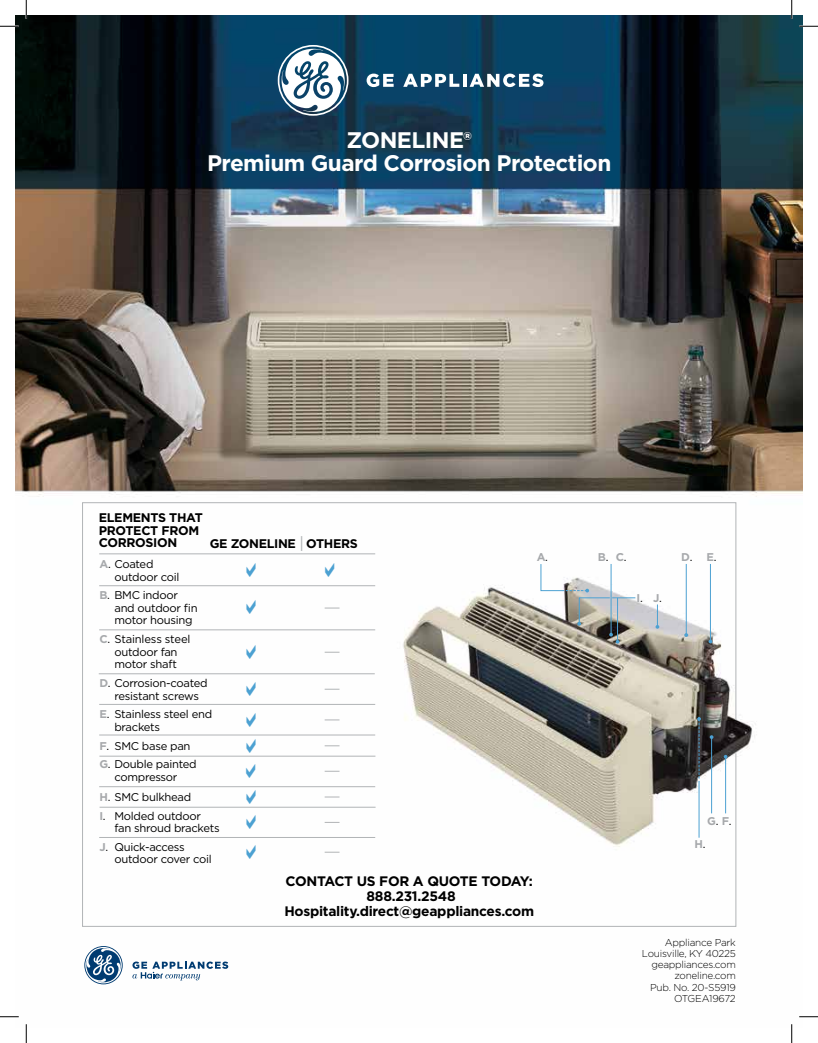
<style>
.page{position:relative;width:818px;height:1043px;background:#fff}
.page>*{position:absolute;margin:0;border:0;box-sizing:border-box;transform-origin:0 0}
.t1{font:700 22.5px/23.8px "Gotham";letter-spacing:-.025em;color:#fff;text-align:center}
.t2{font:700 13.75px/15px "Gotham";letter-spacing:-.02em;color:#000;text-align:center}
.t3{font:700 12.5px/12.5px "Gotham";letter-spacing:-.025em;color:#000}
.t4{font:11.25px/12.5px "Gotham";letter-spacing:-.025em;color:#000}
.t5{font:700 11.25px "Gotham";color:#a7a9ac}
.t6{font:300 10px/11.2px "Gotham";letter-spacing:-.025em;color:#000;text-align:right}
.s1{font-weight:700;color:#a7a9ac}
.s2{font-weight:300;font-size:21.25px;color:#b1b4b6}
.s3{font-weight:400;color:#000}
</style>
<div class="page">
<img style="left:15px;top:15px;width:787px;height:1012px">
<svg style="left:82px;top:502px;width:654px;height:425px"></svg>
<hr style="left:100px;top:807px;width:275px;height:1px;background:#b1b4b6">
<hr style="left:99px;top:837px;width:276px;height:1px;background:#b1b4b6">
<hr style="left:99px;top:553px;width:276px;height:1px;background:#b1b4b6">
<hr style="left:99px;top:585px;width:276px;height:1px;background:#b1b4b6">
<hr style="left:99px;top:629px;width:276px;height:1px;background:#b1b4b6">
<hr style="left:99px;top:673px;width:276px;height:1px;background:#b1b4b6">
<hr style="left:99px;top:704px;width:276px;height:1px;background:#b1b4b6">
<hr style="left:99px;top:755px;width:276px;height:1px;background:#b1b4b6">
<hr style="left:99px;top:734px;width:276px;height:1px;background:#b1b4b6">
<hr style="left:99px;top:786px;width:276px;height:1px;background:#b1b4b6">
<svg style="left:324px;top:652px;width:15px;height:1px"></svg>
<svg style="left:324px;top:607px;width:15px;height:1px"></svg>
<svg style="left:324px;top:689px;width:15px;height:1px"></svg>
<svg style="left:324px;top:719px;width:15px;height:1px"></svg>
<svg style="left:324px;top:745px;width:15px;height:1px"></svg>
<svg style="left:324px;top:796px;width:15px;height:1px"></svg>
<svg style="left:324px;top:822px;width:15px;height:1px"></svg>
<svg style="left:324px;top:851px;width:15px;height:1px"></svg>
<svg style="left:324px;top:771px;width:15px;height:1px"></svg>
<hr style="left:698px;top:781px;width:1px;height:56px;background:#4ca1d2">
<hr style="left:685px;top:564px;width:1px;height:71px;background:#4ca1d2">
<svg style="left:684px;top:633px;width:4px;height:4px"></svg>
<hr style="left:617px;top:598px;width:1px;height:43px;background:#4ca1d2">
<hr style="left:710px;top:564px;width:1px;height:77px;background:#4ca1d2">
<svg style="left:708px;top:639px;width:4px;height:4px"></svg>
<hr style="left:725px;top:756px;width:1px;height:57px;background:#4ca1d2">
<hr style="left:711px;top:737px;width:1px;height:76px;background:#4ca1d2">
<svg style="left:709px;top:735px;width:4px;height:4px"></svg>
<svg style="left:540px;top:563px;width:95px;height:62px"></svg>
<svg style="left:697px;top:717px;width:4px;height:61px"></svg>
<hr style="left:610px;top:564px;width:1px;height:70px;background:#4ca1d2">
<svg style="left:609px;top:632px;width:10px;height:11px"></svg>
<svg style="left:655px;top:604px;width:4px;height:24px"></svg>
<svg style="left:84px;top:946px;width:39px;height:38px"></svg>
<svg style="left:132px;top:961px;width:96px;height:19px"></svg>
<svg style="left:278px;top:45px;width:70px;height:71px"></svg>
<svg style="left:366px;top:74px;width:27px;height:13px"></svg>
<svg style="left:403px;top:74px;width:140px;height:13px"></svg>
<svg style="left:0;top:25px;width:19px;height:2px"></svg>
<svg style="left:799px;top:25px;width:19px;height:2px"></svg>
<svg style="left:0;top:1015px;width:19px;height:2px"></svg>
<svg style="left:799px;top:1015px;width:19px;height:2px"></svg>
<svg style="left:25px;top:0;width:2px;height:19px"></svg>
<svg style="left:25px;top:1024px;width:2px;height:18px"></svg>
<svg style="left:790px;top:0;width:2px;height:19px"></svg>
<svg style="left:790px;top:1024px;width:2px;height:18px"></svg>
<svg style="left:246px;top:562px;width:9px;height:14px"></svg>
<svg style="left:325px;top:562px;width:9px;height:14px"></svg>
<svg style="left:246px;top:600px;width:9px;height:14px"></svg>
<svg style="left:246px;top:644px;width:9px;height:15px"></svg>
<svg style="left:246px;top:681px;width:9px;height:15px"></svg>
<svg style="left:246px;top:712px;width:9px;height:14px"></svg>
<svg style="left:246px;top:738px;width:9px;height:14px"></svg>
<svg style="left:246px;top:789px;width:9px;height:14px"></svg>
<svg style="left:246px;top:763px;width:9px;height:15px"></svg>
<svg style="left:246px;top:814px;width:9px;height:15px"></svg>
<svg style="left:246px;top:844px;width:9px;height:15px"></svg>
<h1 class="t1" style="left:207px;top:128px;width:406px">ZONELINE®<br>Premium Guard Corrosion Protection</h1>
<p class="t3" style="left:99px;top:511px;width:105px">ELEMENTS THAT<br>PROTECT FROM<br>CORROSION</p>
<p class="t4" style="left:114px;top:557px;width:66px;text-indent:-15px"><span class="s1">A</span>. Coated outdoor coil</p>
<p class="t4" style="left:114px;top:589px;width:85px;text-indent:-15px"><span class="s1">B</span>. BMC indoor and outdoor fin motor housing</p>
<p class="t4" style="left:99px;top:632px;width:93px;text-align:center"><span class="s1">C</span>. Stainless steel outdoor fan motor shaft</p>
<p class="t4" style="left:99px;top:676px;width:110px;text-align:center"><span class="s1">D</span>. Corrosion-coated resistant screws</p>
<p class="t4" style="left:114px;top:707px;width:99px;text-indent:-15px"><span class="s1">E</span>. Stainless steel end brackets</p>
<p class="t4" style="left:99px;top:736px;width:99px;line-height:18.8px"><span class="s1">F</span>. SMC base pan<br><span class="s1">G</span>. Double painted</p>
<p class="t4" style="left:99px;top:766px;width:93px;line-height:20px;text-align:center">compressor<br><span class="s1">H</span>. SMC bulkhead</p>
<p class="t4" style="left:114px;top:809px;width:107px;text-indent:-15px"><span class="s1">I</span>. Molded outdoor fan shroud brackets</p>
<p class="t4" style="left:114px;top:840px;width:99px;text-indent:-15px"><span class="s1">J</span>. Quick-access outdoor cover coil</p>
<p class="t3" style="left:210px;top:537px;width:150px">GE ZONELINE <span class="s2">I</span>OTHERS</p>
<p class="t5" style="left:536px;top:550px;width:13px">A<span class="s3">.</span></p>
<p class="t5" style="left:598px;top:550px;width:30px">B<span class="s3">.</span> C<span class="s3">.</span></p>
<p class="t2" style="left:284px;top:873px;width:251px">CONTACT US FOR A QUOTE TODAY:<br>888.231.2548<br>Hospitality.direct@geappliances.com</p>
<p class="t5" style="left:636px;top:590px;width:27px">I<span class="s3">.</span> J<span class="s3">.</span></p>
<p class="t5" style="left:681px;top:550px;width:37px">D<span class="s3">.</span> E<span class="s3">.</span></p>
<p class="t5" style="left:707px;top:813px;width:26px">G<span class="s3">.</span> F<span class="s3">.</span></p>
<p class="t5" style="left:694px;top:837px;width:13px">H<span class="s3">.</span></p>
<p class="t6" style="left:642px;top:936px;width:95px">Appliance Park<br>Louisville, KY 40225 geappliances.com zoneline.com<br>Pub. No. 20-S5919<br>OTGEA19672</p>
</div>
